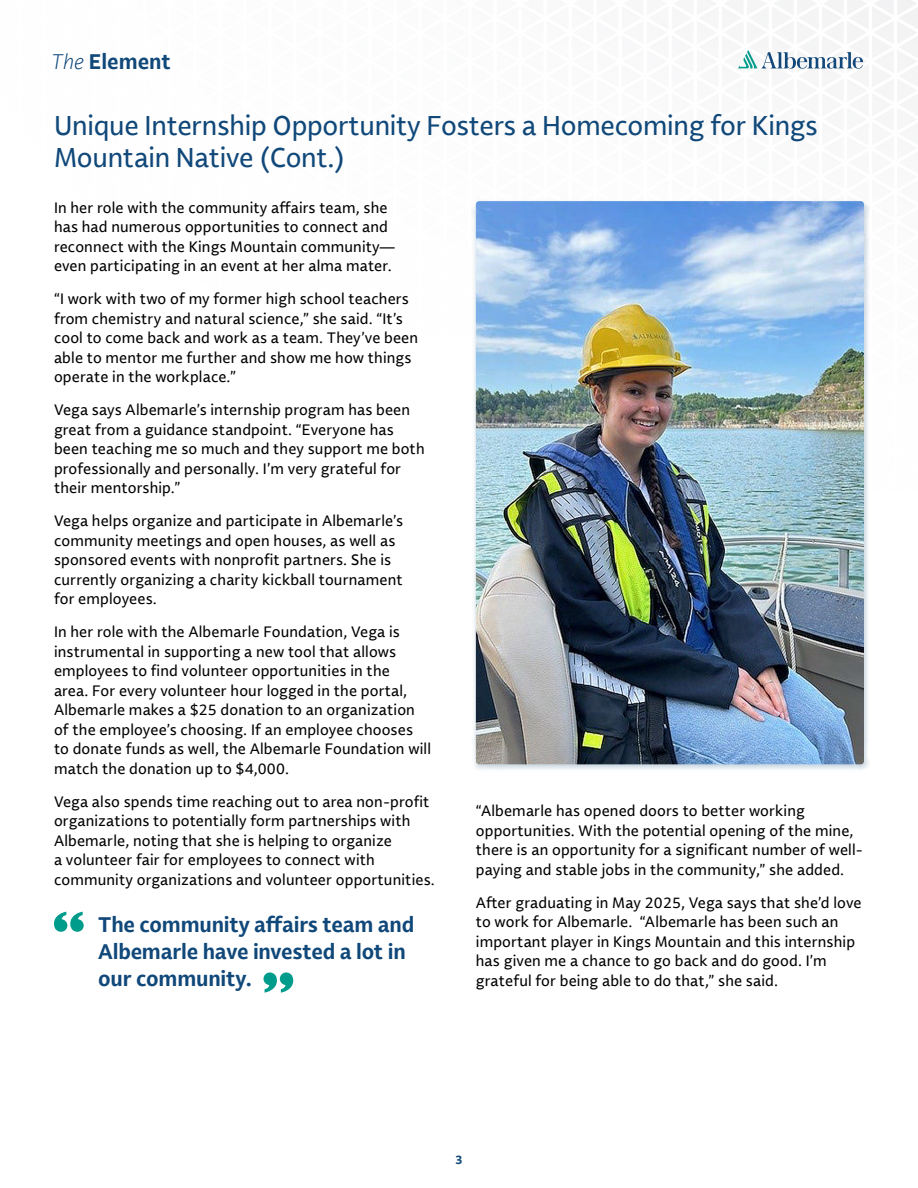
<style>
.page{position:relative;width:918px;height:1188px;background:#fff}
.page>*{position:absolute;margin:0;border:0;box-sizing:border-box;transform-origin:0 0}
.t1{font:27px/32.4px "Lemance";letter-spacing:-.01em;color:#10487a}
.t2{font:700 21px/27px "Lemance";letter-spacing:-.01em;color:#10487a}
.t3{font:15px/19.5px "Lemance";letter-spacing:.01em;color:#000}
.t4{font:700 12px "Lemance";color:#10487a}
.s1{font-weight:300;font-style:italic}
</style>
<div class="page">
<svg style="left:738px;top:50px;width:125px;height:19px"></svg>
<svg style="left:54px;top:912px;width:30px;height:20px"></svg>
<div style="left:472px;top:198px;width:398px;height:574px;background:#10487a;opacity:.25"></div>
<img style="left:476px;top:201px;width:388px;height:563px">
<svg style="left:264px;top:972px;width:29px;height:21px"></svg>
<h2 class="t2" style="left:51px;top:47px;width:121px"><span class="s1">The</span> Element</h2>
<h1 class="t1" style="left:54px;top:109px;width:765px">Unique Internship Opportunity Fosters a Homecoming for Kings<br>Mountain Native (Cont.)</h1>
<p class="t3" style="left:54px;top:197px;width:342px">In her role with the community affairs team, she has had numerous opportunities to connect and reconnect with the Kings Mountain community— even participating in an event at her alma mater.</p>
<p class="t3" style="left:54px;top:289px;width:366px">“I work with two of my former high school teachers from chemistry and natural science,” she said. “It’s cool to come back and work as a team. They’ve been able to mentor me further and show me how things operate in the workplace.”</p>
<p class="t3" style="left:54px;top:400px;width:372px">Vega says Albemarle’s internship program has been great from a guidance standpoint. “Everyone has been teaching me so much and they support me both professionally and personally. I’m very grateful for their mentorship.”</p>
<p class="t3" style="left:54px;top:511px;width:351px">Vega helps organize and participate in Albemarle’s community meetings and open houses, as well as sponsored events with nonprofit partners. She is currently organizing a charity kickball tournament for employees.</p>
<p class="t3" style="left:54px;top:622px;width:378px">In her role with the Albemarle Foundation, Vega is instrumental in supporting a new tool that allows employees to find volunteer opportunities in the<br>area. For every volunteer hour logged in the portal, Albemarle makes a $25 donation to an organization of the employee’s choosing. If an employee chooses to donate funds as well, the Albemarle Foundation will match the donation up to $4,000.</p>
<p class="t3" style="left:54px;top:791px;width:382px">Vega also spends time reaching out to area non-profit organizations to potentially form partnerships with Albemarle, noting that she is helping to organize<br>a volunteer fair for employees to connect with community organizations and volunteer opportunities.</p>
<h2 class="t2" style="left:98px;top:911px;width:318px">The community affairs team and<br>Albemarle have invested a lot in our community.</h2>
<p class="t3" style="left:476px;top:801px;width:389px">“Albemarle has opened doors to better working opportunities. With the potential opening of the mine, there is an opportunity for a significant number of well&shy;paying and stable jobs in the community,” she added.</p>
<p class="t3" style="left:476px;top:893px;width:387px">After graduating in May 2025, Vega says that she’d love to work for Albemarle. “Albemarle has been such an important player in Kings Mountain and this internship has given me a chance to go back and do good. I’m grateful for being able to do that,” she said.</p>
<p class="t4" style="left:455px;top:1152px;width:9px">3</p>
</div>
